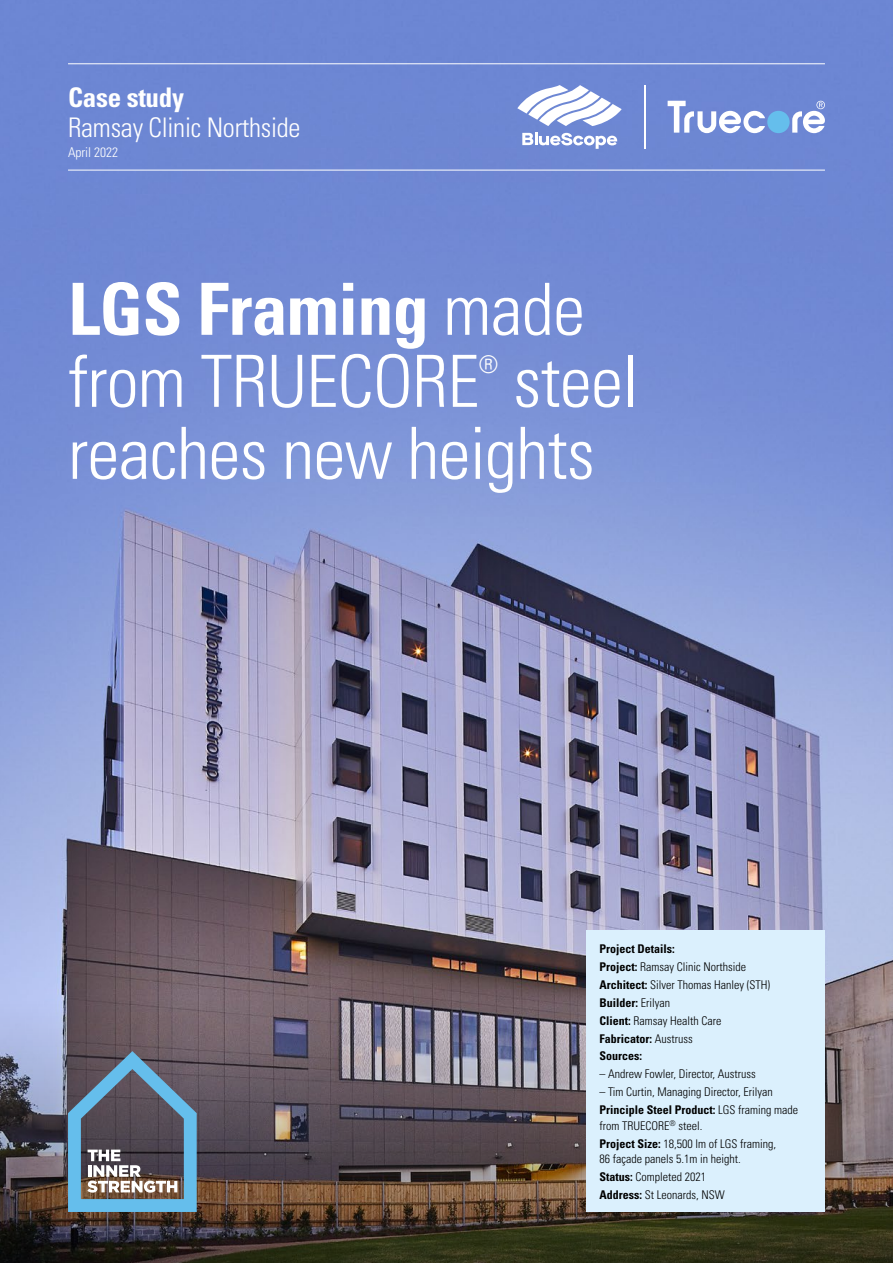
<style>
.page{position:relative;width:893px;height:1263px;background:#fff}
.page>*{position:absolute;margin:0;border:0;box-sizing:border-box;transform-origin:0 0}
.t1{font:300 condensed 72px/72px "Univers";letter-spacing:-.01em;color:#fff}
.t2{font:300 condensed 27px "Univers";letter-spacing:-.01em;color:#fff}
.t3{font:700 condensed 27px "Univers";letter-spacing:-.01em;color:#fff}
.t4{font:300 condensed 24.3px "Univers";color:#fff}
.t5{font:300 condensed 13.5px "Univers";color:#fff}
.t6{font:300 condensed 12px/17.9px "Univers";color:#000}
.s1{font-weight:700}
</style>
<div class="page">
<img style="left:0;top:0;width:893px;height:999px">
<img style="left:0;top:999px;width:893px;height:264px">
<hr style="left:68px;top:170px;width:757px;height:1px;background:#fff">
<hr style="left:68px;top:63px;width:757px;height:1px;background:#fff">
<svg style="left:68px;top:1051px;width:129px;height:161px;background:#657686"></svg>
<hr style="left:644px;top:85px;width:1px;height:64px;background:#fff">
<div style="left:767px;top:111px;width:23px;height:22px;background:#65beec;border-radius:50%"></div>
<svg style="left:668px;top:101px;width:97px;height:32px"></svg>
<svg style="left:792px;top:101px;width:33px;height:32px"></svg>
<svg style="left:517px;top:85px;width:105px;height:41px"></svg>
<svg style="left:522px;top:133px;width:95px;height:16px"></svg>
<div style="left:587px;top:931px;width:238px;height:281px;background:#dbf0fd"></div>
<h2 class="t3" style="left:68px;top:80px;width:118px">Case study</h2>
<h2 class="t2" style="left:68px;top:111px;width:234px">Ramsay Clinic Northside</h2>
<p class="t5" style="left:68px;top:144px;width:52px">April 2022</p>
<h1 class="t1" style="left:68px;top:273px;width:519px"><span class="s1">LGS Framing</span> made from TRUECORE</h1>
<h1 class="t1" style="left:68px;top:345px;width:572px;text-indent:445px">steel reaches new heights</h1>
<h3 class="t4" style="left:479px;top:350px;width:21px">®</h3>
<p class="t6" style="left:600px;top:940px;width:172px"><span class="s1">Project Details:<br>Project:</span> Ramsay Clinic Northside<br><span class="s1">Architect:</span> Silver Thomas Hanley (STH)<br><span class="s1">Builder:</span> Erilyan<br><span class="s1">Client:</span> Ramsay Health Care<br><span class="s1">Fabricator:</span> Austruss<br><span class="s1">Sources:</span></p>
<p class="t6" style="left:600px;top:1065px;width:158px">– Andrew Fowler, Director, Austruss</p>
<p class="t6" style="left:600px;top:1083px;width:200px">– Tim Curtin, Managing Director, Erilyan<br><span class="s1">Principle Steel Product:</span> LGS framing made</p>
<p class="t6" style="left:600px;top:1117px;width:178px">from TRUECORE<sup>®</sup> steel.<br><span class="s1">Project Size:</span> 18,500 lm of LGS framing,</p>
<p class="t6" style="left:600px;top:1150px;width:143px">86 façade panels 5.1m in height.<br><span class="s1">Status:</span> Completed 2021<br><span class="s1">Address:</span> St Leonards, NSW</p>
</div>
